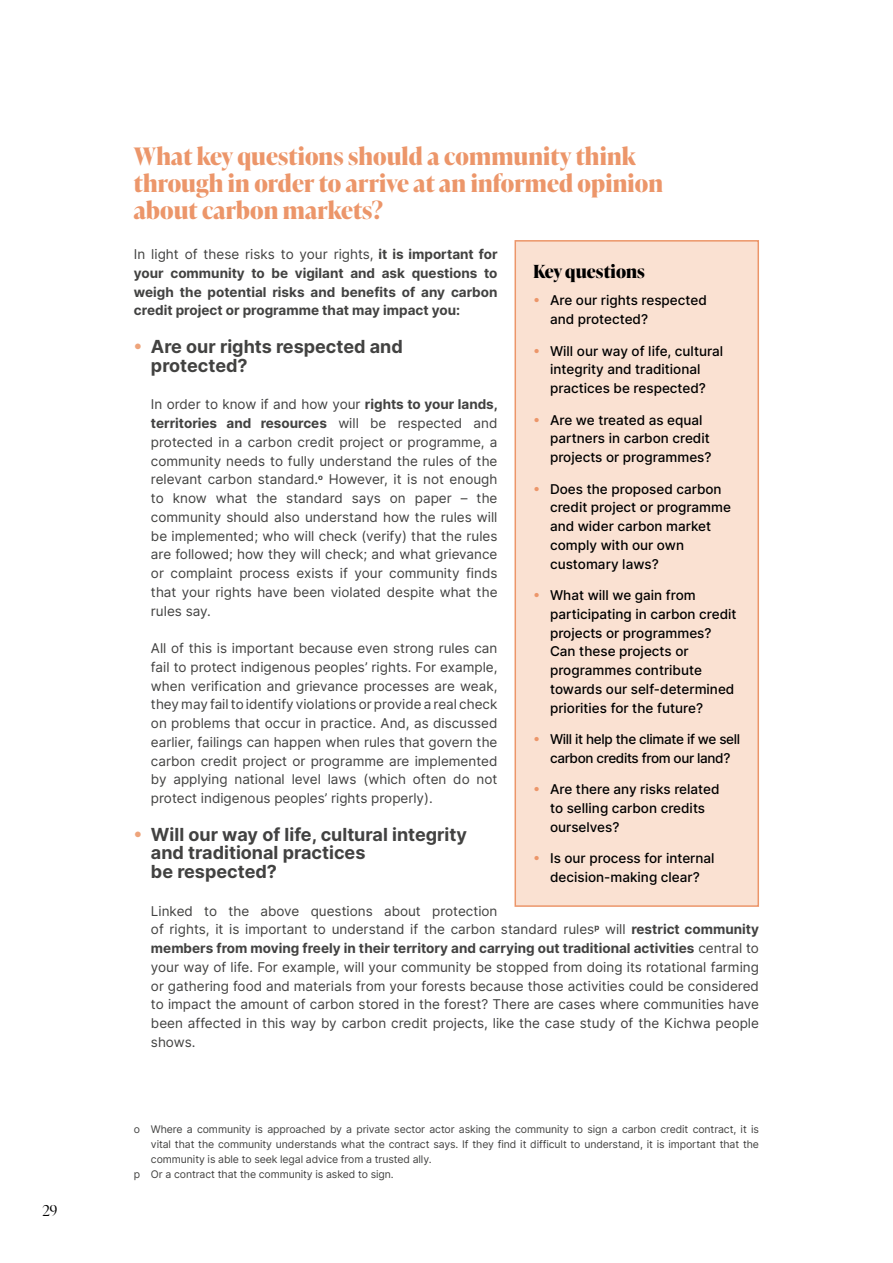
<style>
.page{position:relative;width:893px;height:1263px;background:#fff}
.page>*{position:absolute;margin:0;border:0;box-sizing:border-box;transform-origin:0 0}
.t1{font:700 24px/27px "Ivy Presto Display";letter-spacing:.005em;color:#ec966a}
.t2{font:700 18px/18.8px "Inter";color:#424241}
.t3{font:700 18px "Ivy Presto Display";letter-spacing:.005em;color:#000}
.t4{font:300 15px "Ivy Presto Display";color:#000}
.t5{font:13.5px/18.8px "Inter";color:#424241;text-align:justify}
.t6{font:500 13.5px/18.8px "Inter";color:#000}
.t7{font:700 13.5px/18.8px "Inter";color:#424241;text-align:justify}
.t8{font:500 13.5px/18.8px "Inter";letter-spacing:-.025em;color:#000;text-align:center}
.t9{font:10.5px "Inter";letter-spacing:-.01em;color:#424241}
.s1{font-weight:400}
.s2{color:#eea47b}
.s3{font-weight:700}
.s4{color:#ec966a}
</style>
<div class="page">
<div style="left:515px;top:241px;width:243px;height:665px;background:#fae1d2"></div>
<div style="left:514px;top:240px;width:245px;height:667px;border:2px solid #ec966a"></div>
<p class="t4" style="left:43px;top:1199px;width:16px">29</p>
<h1 class="t1" style="left:134px;top:143px;width:531px">What key questions should a community think through in order to arrive at an informed opinion about carbon markets?</h1>
<p class="t7" style="left:134px;top:245px;width:365px"><span class="s1">In light of these risks to your rights,</span> it is important for your community to be vigilant and ask questions to weigh the potential risks and benefits of any carbon credit project or programme that may impact you:</p>
<h2 class="t2" style="left:151px;top:337px;width:253px;text-indent:-17px"><span class="s2">•</span> Are our rights respected and protected?</h2>
<p class="t5" style="left:151px;top:395px;width:349px">In order to know if and how your <span class="s3">rights to your lands, territories and resources</span> will be respected and protected in a carbon credit project or programme, a community needs to fully understand the rules of the relevant carbon standard.<sup>o</sup> However, it is not enough to know what the standard says on paper – the community should also understand how the rules will be implemented; who will check (verify) that the rules are followed; how they will check; and what grievance or complaint process exists if your community finds that your rights have been violated despite what the rules say.</p>
<p class="t5" style="left:151px;top:638px;width:348px">All of this is important because even strong rules can fail to protect indigenous peoples’ rights. For example, when verification and grievance processes are weak, they may fail to identify violations or provide a real check on problems that occur in practice. And, as discussed earlier, failings can happen when rules that govern the carbon credit project or programme are implemented by applying national level laws (which often do not protect indigenous peoples’ rights properly).</p>
<h2 class="t2" style="left:151px;top:824px;width:318px;text-indent:-17px"><span class="s2">•</span> Will our way of life, cultural integrity and traditional practices<br>be respected?</h2>
<p class="t5" style="left:151px;top:901px;width:610px;text-align:left">Linked to the above questions about protection<br>of rights, it is important to understand if the carbon standard rules<sup>p</sup> will <span class="s3">restrict community members from moving freely in their territory and carrying out traditional activities</span> central to your way of life. For example, will your community be stopped from doing its rotational farming or gathering food and materials from your forests because those activities could be considered to impact the amount of carbon stored in the forest? There are cases where communities have been affected in this way by carbon credit projects, like the case study of the Kichwa people shows.</p>
<h2 class="t3" style="left:533px;top:258px;width:113px">Key questions</h2>
<p class="t6" style="left:550px;top:291px;width:158px;text-indent:-17px"><span class="s4">•</span> Are our rights respected and protected?</p>
<p class="t6" style="left:533px;top:341px;width:192px;text-align:center"><span class="s4">•</span> Will our way of life, cultural integrity and traditional practices be respected?</p>
<p class="t6" style="left:550px;top:410px;width:163px;text-indent:-17px"><span class="s4">•</span> Are we treated as equal partners in carbon credit projects or programmes?</p>
<p class="t6" style="left:550px;top:479px;width:183px;text-indent:-17px"><span class="s4">•</span> Does the proposed carbon credit project or programme and wider carbon market comply with our own customary laws?</p>
<p class="t6" style="left:550px;top:585px;width:188px;text-indent:-17px"><span class="s4">•</span> What will we gain from participating in carbon credit projects or programmes?<br>Can these projects or programmes contribute towards our self-determined priorities for the future?</p>
<p class="t8" style="left:533px;top:729px;width:209px"><span class="s4">•</span> Will it help the climate if we sell carbon credits from our land?</p>
<p class="t6" style="left:550px;top:780px;width:171px;text-indent:-17px"><span class="s4">•</span> Are there any risks related to selling carbon credits ourselves?</p>
<p class="t6" style="left:533px;top:849px;width:183px;text-align:center"><span class="s4">•</span> Is our process for internal decision-making clear?</p>
<p class="t9" style="left:134px;top:1121px;width:626px">o Where a community is approached by a private sector actor asking the community to sign a carbon credit contract, it is</p>
<p class="t9" style="left:151px;top:1136px;width:610px">vital that the community understands what the contract says. If they find it difficult to understand, it is important that the</p>
<p class="t9" style="left:151px;top:1151px;width:282px">community is able to seek legal advice from a trusted ally.</p>
<p class="t9" style="left:134px;top:1166px;width:261px">p Or a contract that the community is asked to sign.</p>
</div>
